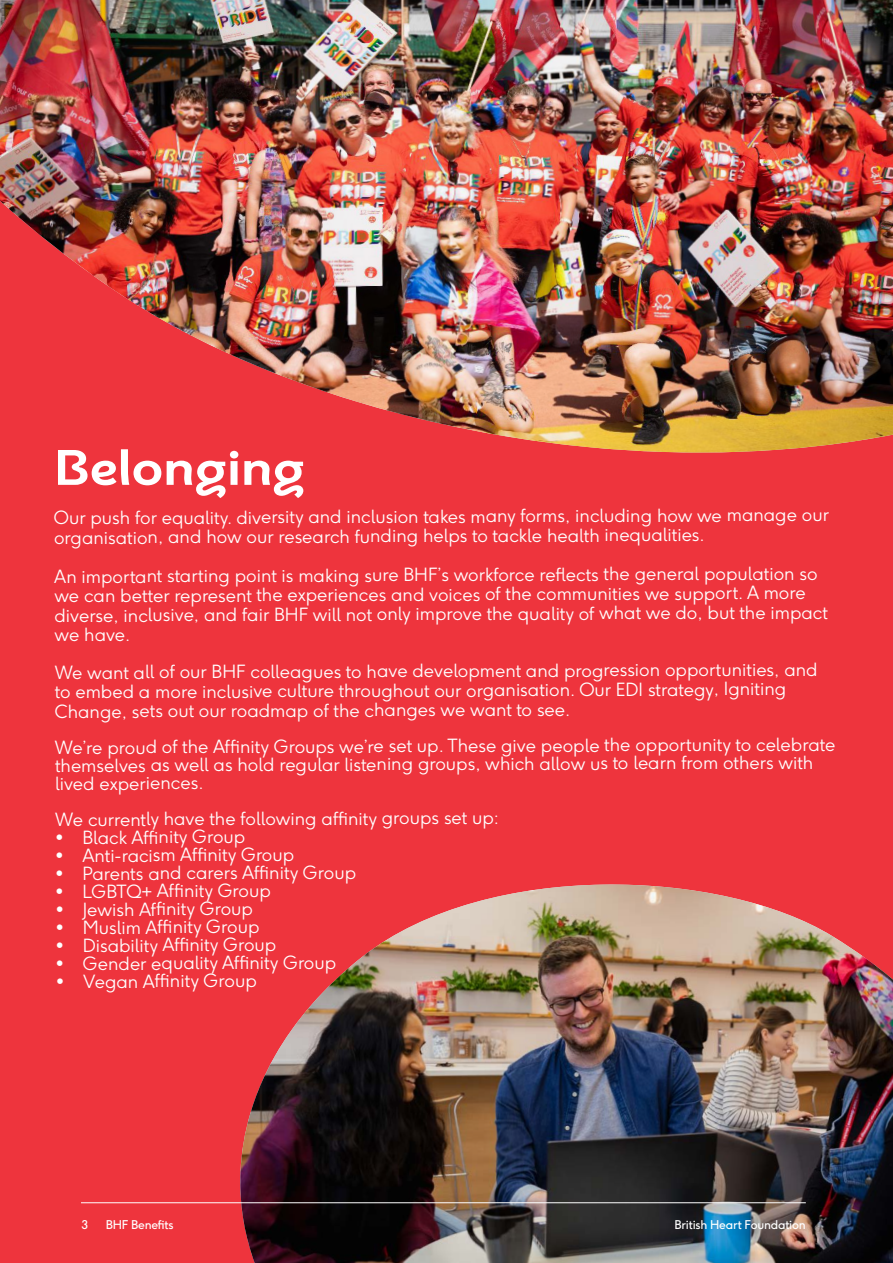
<style>
.page{position:relative;width:893px;height:1263px;background:#ee343d}
.page>*{position:absolute;margin:0;border:0;box-sizing:border-box;transform-origin:0 0}
.t1{font:700 49.5px "BHF Beats";color:#fff;scale:1.09 1}
.t2{font:300 18px/20px "F37 Ginger";letter-spacing:-.005em;color:#fff}
.t3{font:12px "F37 Ginger";letter-spacing:-.02em;color:#fff}
</style>
<div class="page">
<img style="left:0;top:0;width:893px;height:453px">
<img style="left:238px;top:884px;width:655px;height:379px">
<hr style="left:81px;top:1202px;width:725px;height:1px;background:#fff">
<p class="t1" style="left:54px;top:438px;width:232px">Belonging</p>
<p class="t2" style="left:54px;top:507px;width:777px;line-height:19.5px">Our push for equality. diversity and inclusion takes many forms, including how we manage our organisation, and how our research funding helps to tackle health inequalities.</p>
<p class="t2" style="left:54px;top:565px;width:775px">An important starting point is making sure BHF’s workforce reflects the general population so we can better represent the experiences and voices of the communities we support. A more diverse, inclusive, and fair BHF will not only improve the quality of what we do, but the impact we have.</p>
<p class="t2" style="left:55px;top:661px;width:765px">We want all of our BHF colleagues to have development and progression opportunities, and to embed a more inclusive culture throughout our organisation. Our EDI strategy, Igniting<br>Change, sets out our roadmap of the changes we want to see.</p>
<p class="t2" style="left:55px;top:736px;width:782px;line-height:18.8px">We’re proud of the Affinity Groups we’re set up. These give people the opportunity to celebrate themselves as well as hold regular listening groups, which allow us to learn from others with lived experiences.</p>
<p class="t2" style="left:55px;top:808px;width:445px">We currently have the following affinity groups set up:</p>
<p class="t2" style="left:55px;top:827px;width:192px">• Black Affinity Group</p>
<p class="t2" style="left:55px;top:845px;width:240px">• Anti-racism Affinity Group</p>
<p class="t2" style="left:56px;top:863px;width:302px">• Parents and carers Affinity Group</p>
<p class="t2" style="left:56px;top:881px;width:217px">• LGBTQ+ Affinity Group</p>
<p class="t2" style="left:56px;top:899px;width:199px">• Jewish Affinity Group</p>
<p class="t2" style="left:56px;top:917px;width:205px">• Muslim Affinity Group</p>
<p class="t2" style="left:56px;top:935px;width:222px">• Disability Affinity Group</p>
<p class="t2" style="left:56px;top:953px;width:282px">• Gender equality Affinity Group</p>
<p class="t2" style="left:56px;top:971px;width:202px">• Vegan Affinity Group</p>
<p class="t3" style="left:81px;top:1217px;width:9px">3</p>
<p class="t3" style="left:106px;top:1217px;width:69px">BHF Benefits</p>
<p class="t3" style="left:675px;top:1217px;width:133px">British Heart Foundation</p>
</div>
